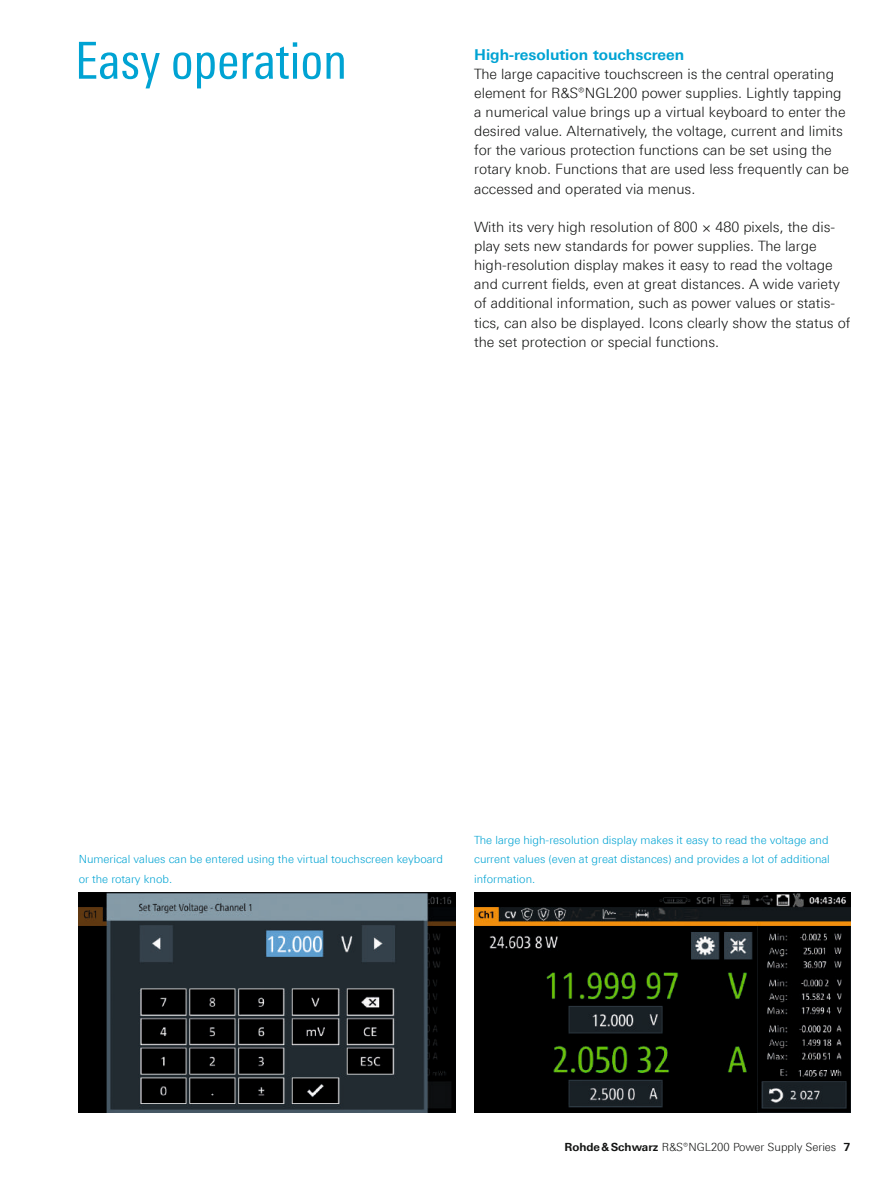
<style>
.page{position:relative;width:893px;height:1191px;background:#fff}
.page>*{position:absolute;margin:0;border:0;box-sizing:border-box;transform-origin:0 0}
.t1{font:51px "Linotype Univers 420 Cn";color:#00a3d3}
.t2{font:700 15px "Linotype Univers 630";color:#00a3d3}
.t3{font:300 14.25px/19.2px "Linotype Univers 330";color:#131413}
.t4{font:300 11.25px/19.2px "Linotype Univers 330";color:#00a3d3}
.t5{font:300 11.25px "Linotype Univers 330";color:#131413}
.s1{font-family:"Linotype Univers 630";font-weight:700}
</style>
<div class="page">
<img style="left:474px;top:893px;width:376px;height:219px">
<img style="left:79px;top:893px;width:376px;height:219px">
<h1 class="t1" style="left:75px;top:31px;width:274px">Easy operation</h1>
<p class="t2" style="left:474px;top:45px;width:212px">High-resolution touchscreen</p>
<p class="t3" style="left:474px;top:64px;width:376px">The large capacitive touchscreen is the central operating element for R&amp;S®NGL200 power supplies. Lightly tapping a numerical value brings up a virtual keyboard to enter the desired value. Alternatively, the voltage, current and limits for the various protection functions can be set using the rotary knob. Functions that are used less frequently can be accessed and operated via menus.</p>
<p class="t3" style="left:474px;top:217px;width:378px">With its very high resolution of 800 × 480 pixels, the dis&shy;play sets new standards for power supplies. The large high-resolution display makes it easy to read the voltage and current fields, even at great distances. A wide variety of additional information, such as power values or statis&shy;tics, can also be displayed. Icons clearly show the status of the set protection or special functions.</p>
<p class="t4" style="left:79px;top:849px;width:366px">Numerical values can be entered using the virtual touchscreen keyboard or the rotary knob.</p>
<p class="t4" style="left:474px;top:830px;width:357px;text-align:justify">The large high-resolution display makes it easy to read the voltage and current values (even at great distances) and provides a lot of additional information.</p>
<p class="t5" style="left:564px;top:1140px;width:287px"><span class="s1">Rohde&amp;Schwarz</span> R&amp;S®NGL200 Power Supply Series <span class="s1">7</span></p>
</div>
